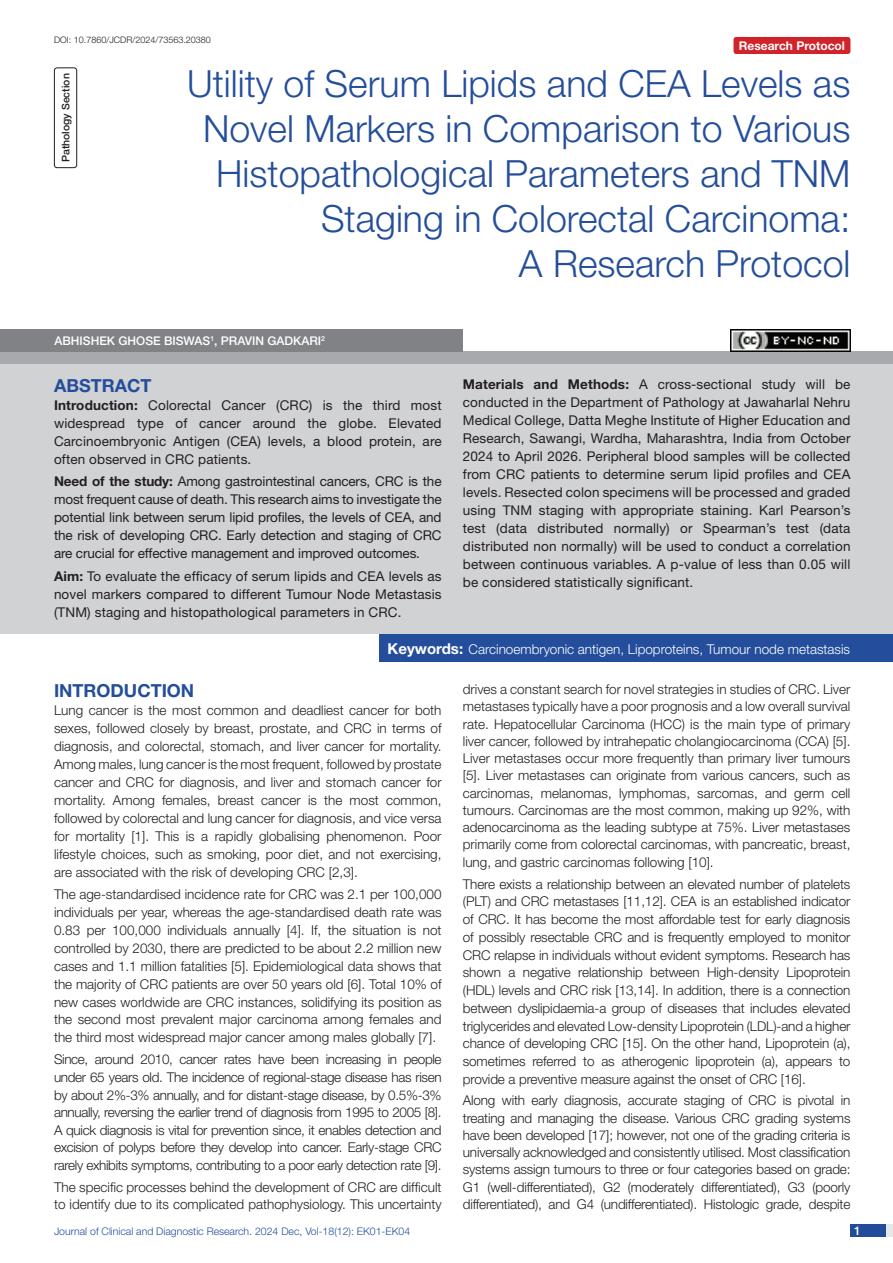
<style>
.page{position:relative;width:893px;height:1263px;background:#fff}
.page>*{position:absolute;margin:0;border:0;box-sizing:border-box;transform-origin:0 0}
.t1{font:300 37.5px/45px "Helvetica Neue";color:#244e9b;text-align:right}
.Heading{font:700 18px "Helvetica Neue";color:#244e9b}
.Abstract_head{font:700 18px "Helvetica Neue";color:#244e9b}
.Body_text{font:300 13.5px/17.9px "Helvetica Neue";color:#231f20;text-align:justify}
.Abstract_Text{font:13.5px/18px "Helvetica Neue";letter-spacing:.01em;color:#231f20;text-align:justify}
.Key_words{font:300 13.5px "Helvetica Neue";color:#fff}
.Author{font:500 12px "Helvetica Neue";color:#fff}
.t2{font:700 12px "Helvetica Neue";color:#fff}
.t3{font:300 10.5px "Helvetica Neue";color:#244e9b}
.section{font:500 10.5px "Helvetica Neue";color:#231f20}
.DOI{font:300 9px "Helvetica Neue";color:#231f20}
.s1{font-weight:700}
.s2{font-weight:700;font-size:15px}
</style>
<div class="page">
<div style="left:850px;top:1224px;width:43px;height:13px;background:#e6e7e9"></div>
<div style="left:850px;top:1224px;width:35px;height:13px;background:#214c99"></div>
<div style="left:733px;top:37px;width:117px;height:17px;background:#d1232a;border-radius:3px"></div>
<div style="left:54px;top:67px;width:23px;height:101px;border:1px solid #231f20;border-radius:3px"></div>
<div style="left:0;top:352px;width:893px;height:12px;background:#a8a9ad"></div>
<div style="left:0;top:329px;width:463px;height:23px;background:#808285"></div>
<div style="left:0;top:364px;width:893px;height:270px;background:#d1d2d4"></div>
<div style="left:380px;top:634px;width:513px;height:28px;background:#244e9b"></div>
<img style="left:730px;top:329px;width:120px;height:23px">
<p class="DOI" style="left:54px;top:35px;width:158px">DOI: 10.7860/JCDR/2024/73563.20380</p>
<p class="t2" style="left:739px;top:38px;width:108px">Research Protocol</p>
<p class="section" style="left:60px;top:162px;width:90px;rotate:-90deg">PATHOLOGY SECTION</p>
<p class="t1" style="left:187px;top:60px;width:665px">Utility of Serum Lipids and CEA Levels as Novel Markers in Comparison to Various Histopathological Parameters and TNM Staging in Colorectal Carcinoma:<br>A Research Protocol</p>
<p class="Author" style="left:54px;top:334px;width:272px">ABHISHEK GHOSE BISWAS<sup>1</sup>, PRAVIN GADKARI<sup>2</sup></p>
<p class="Abstract_head" style="left:54px;top:374px;width:99px">ABSTRACT</p>
<p class="Abstract_Text" style="left:54px;top:396px;width:389px"><span class="s1">Introduction:</span> Colorectal Cancer (CRC) is the third most widespread type of cancer around the globe. Elevated Carcinoembryonic Antigen (CEA) levels, a blood protein, are often observed in CRC patients.</p>
<p class="Abstract_Text" style="left:54px;top:472px;width:389px"><span class="s1">Need of the study:</span> Among gastrointestinal cancers, CRC is the most frequent cause of death. This research aims to investigate the potential link between serum lipid profiles, the levels of CEA, and the risk of developing CRC. Early detection and staging of CRC are crucial for effective management and improved outcomes.</p>
<p class="Abstract_Text" style="left:54px;top:567px;width:389px"><span class="s1">Aim:</span> To evaluate the efficacy of serum lipids and CEA levels as novel markers compared to different Tumour Node Metastasis (TNM) staging and histopathological parameters in CRC.</p>
<p class="Abstract_Text" style="left:463px;top:375px;width:389px"><span class="s1">Materials and Methods:</span> A cross-sectional study will be conducted in the Department of Pathology at Jawaharlal Nehru Medical College, Datta Meghe Institute of Higher Education and Research, Sawangi, Wardha, Maharashtra, India from October 2024 to April 2026. Peripheral blood samples will be collected from CRC patients to determine serum lipid profiles and CEA levels. Resected colon specimens will be processed and graded using TNM staging with appropriate staining. Karl Pearson’s test (data distributed normally) or Spearman’s test (data distributed non normally) will be used to conduct a correlation between continuous variables. A p-value of less than 0.05 will be considered statistically significant.</p>
<p class="Key_words" style="left:388px;top:640px;width:464px"><span class="s2">Keywords:</span> Carcinoembryonic antigen, Lipoproteins, Tumour node metastasis</p>
<p class="Heading" style="left:54px;top:680px;width:142px">INTRODUCTION</p>
<p class="Body_text" style="left:54px;top:701px;width:389px">Lung cancer is the most common and deadliest cancer for both sexes, followed closely by breast, prostate, and CRC in terms of diagnosis, and colorectal, stomach, and liver cancer for mortality.<br>Among males, lung cancer is the most frequent, followed by prostate cancer and CRC for diagnosis, and liver and stomach cancer for mortality. Among females, breast cancer is the most common, followed by colorectal and lung cancer for diagnosis, and vice versa for mortality [1]. This is a rapidly globalising phenomenon. Poor lifestyle choices, such as smoking, poor diet, and not exercising, are associated with the risk of developing CRC [2,3].</p>
<p class="Body_text" style="left:54px;top:885px;width:389px">The age-standardised incidence rate for CRC was 2.1 per 100,000 individuals per year, whereas the age-standardised death rate was 0.83 per 100,000 individuals annually [4]. If, the situation is not controlled by 2030, there are predicted to be about 2.2 million new cases and 1.1 million fatalities [5]. Epidemiological data shows that the majority of CRC patients are over 50 years old [6]. Total 10% of new cases worldwide are CRC instances, solidifying its position as the second most prevalent major carcinoma among females and the third most widespread major cancer among males globally [7].</p>
<p class="Body_text" style="left:54px;top:1050px;width:389px">Since, around 2010, cancer rates have been increasing in people under 65 years old. The incidence of regional-stage disease has risen by about 2%-3% annually, and for distant-stage disease, by 0.5%-3% annually, reversing the earlier trend of diagnosis from 1995 to 2005 [8].<br>A quick diagnosis is vital for prevention since, it enables detection and excision of polyps before they develop into cancer. Early-stage CRC rarely exhibits symptoms, contributing to a poor early detection rate [9].</p>
<p class="Body_text" style="left:54px;top:1178px;width:389px;line-height:17.2px">The specific processes behind the development of CRC are difficult to identify due to its complicated pathophysiology. This uncertainty</p>
<p class="Body_text" style="left:463px;top:680px;width:389px;line-height:17.2px">drives a constant search for novel strategies in studies of CRC. Liver metastases typically have a poor prognosis and a low overall survival rate. Hepatocellular Carcinoma (HCC) is the main type of primary liver cancer, followed by intrahepatic cholangiocarcinoma (CCA) [5].<br>Liver metastases occur more frequently than primary liver tumours [5]. Liver metastases can originate from various cancers, such as carcinomas, melanomas, lymphomas, sarcomas, and germ cell tumours. Carcinomas are the most common, making up 92%, with adenocarcinoma as the leading subtype at 75%. Liver metastases primarily come from colorectal carcinomas, with pancreatic, breast, lung, and gastric carcinomas following [10].</p>
<p class="Body_text" style="left:463px;top:875px;width:389px">There exists a relationship between an elevated number of platelets (PLT) and CRC metastases [11,12]. CEA is an established indicator of CRC. It has become the most affordable test for early diagnosis of possibly resectable CRC and is frequently employed to monitor CRC relapse in individuals without evident symptoms. Research has shown a negative relationship between High-density Lipoprotein (HDL) levels and CRC risk [13,14]. In addition, there is a connection between dyslipidaemia-a group of diseases that includes elevated triglycerides and elevated Low-density Lipoprotein (LDL)-and a higher chance of developing CRC [15]. On the other hand, Lipoprotein (a), sometimes referred to as atherogenic lipoprotein (a), appears to provide a preventive measure against the onset of CRC [16].</p>
<p class="Body_text" style="left:463px;top:1091px;width:389px;line-height:17.2px">Along with early diagnosis, accurate staging of CRC is pivotal in treating and managing the disease. Various CRC grading systems have been developed [17]; however, not one of the grading criteria is universally acknowledged and consistently utilised. Most classification systems assign tumours to three or four categories based on grade:<br>G1 (well-differentiated), G2 (moderately differentiated), G3 (poorly differentiated), and G4 (undifferentiated). Histologic grade, despite</p>
<p class="t3" style="left:54px;top:1225px;width:358px">Journal of Clinical and Diagnostic Research. 2024 Dec, Vol-18(12): EK01-EK04</p>
<p class="Author" style="left:854px;top:1223px;width:8px">1</p>
</div>
